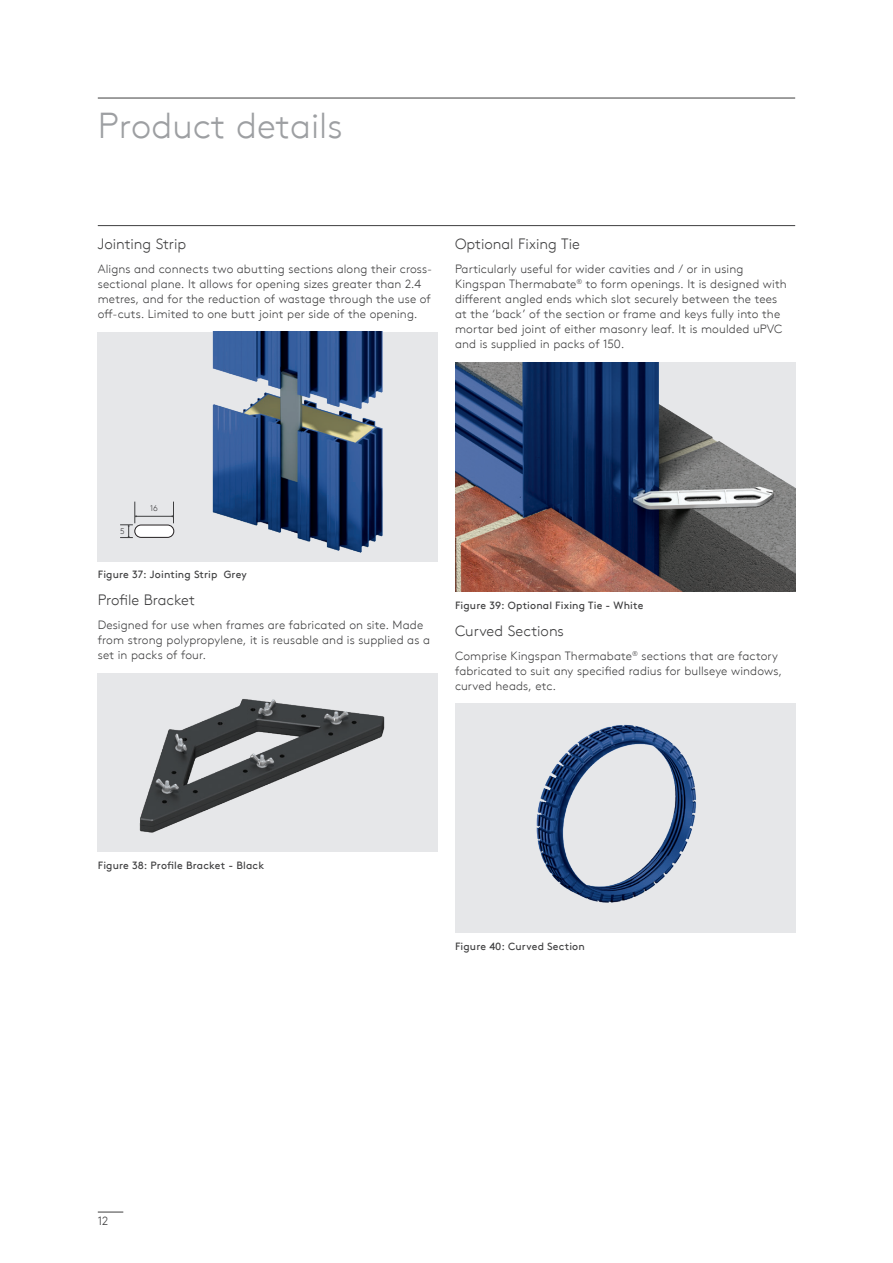
<style>
.page{position:relative;width:893px;height:1263px;background:#fff}
.page>*{position:absolute;margin:0;border:0;box-sizing:border-box;transform-origin:0 0}
.t1{font:300 36px "Kingspan Brown TT";color:#9d9fa2}
.t2{font:300 15px "Kingspan Brown TT";color:#3e3e3f}
.t3{font:300 12px/15px "Kingspan Brown TT";letter-spacing:.01em;color:#3e3e3f}
.t4{font:10.5px "Kingspan Brown TT";letter-spacing:.015em;color:#3e3e3f}
.t5{font:300 8.25px "Kingspan Brown TT";color:#3e3e3f}
</style>
<div class="page">
<svg style="left:98px;top:1212px;width:25px;height:1px"></svg>
<hr style="left:98px;top:225px;width:697px;height:1px;background:#3e3e3f">
<hr style="left:98px;top:98px;width:697px;height:1px;background:#3e3e3f">
<img style="left:455px;top:703px;width:340px;height:230px">
<img style="left:98px;top:332px;width:340px;height:230px">
<img style="left:98px;top:673px;width:340px;height:179px">
<img style="left:455px;top:362px;width:340px;height:230px">
<div style="left:135px;top:525px;width:39px;height:12px;background:#fff;border-radius:6px"></div>
<div style="left:135px;top:525px;width:39px;height:13px;border:1px solid #231f20;border-radius:6px"></div>
<hr style="left:136px;top:516px;width:36px;height:1px;background:#3e3e3f">
<svg style="left:171px;top:502px;width:3px;height:21px"></svg>
<svg style="left:120px;top:502px;width:17px;height:36px"></svg>
<h1 class="t1" style="left:98px;top:99px;width:246px">Product details</h1>
<p class="t2" style="left:98px;top:233px;width:90px">Jointing Strip</p>
<p class="t3" style="left:98px;top:261px;width:336px">Aligns and connects two abutting sections along their cross&shy;sectional plane. It allows for opening sizes greater than 2.4 metres, and for the reduction of wastage through the use of off-cuts. Limited to one butt joint per side of the opening.</p>
<p class="t2" style="left:455px;top:233px;width:127px">Optional Fixing Tie</p>
<p class="t3" style="left:455px;top:261px;width:333px">Particularly useful for wider cavities and / or in using Kingspan Thermabate<sup>®</sup> to form openings. It is designed with different angled ends which slot securely between the tees at the ‘back’ of the section or frame and keys fully into the mortar bed joint of either masonry leaf. It is moulded uPVC and is supplied in packs of 150.</p>
<p class="t5" style="left:120px;top:525px;width:6px">5</p>
<p class="t5" style="left:150px;top:502px;width:9px">16</p>
<p class="t4" style="left:98px;top:567px;width:151px">Figure 37: Jointing Strip Grey</p>
<p class="t2" style="left:98px;top:589px;width:99px">Profile Bracket</p>
<p class="t3" style="left:98px;top:617px;width:334px">Designed for use when frames are fabricated on site. Made from strong polypropylene, it is reusable and is supplied as a set in packs of four.</p>
<p class="t4" style="left:455px;top:597px;width:190px">Figure 39: Optional Fixing Tie - White</p>
<p class="t2" style="left:455px;top:619px;width:110px">Curved Sections</p>
<p class="t3" style="left:455px;top:647px;width:328px">Comprise Kingspan Thermabate<sup>®</sup> sections that are factory fabricated to suit any specified radius for bullseye windows, curved heads, etc.</p>
<p class="t4" style="left:98px;top:857px;width:168px">Figure 38: Profile Bracket - Black</p>
<p class="t4" style="left:455px;top:938px;width:131px">Figure 40: Curved Section</p>
<p class="t3" style="left:98px;top:1213px;width:12px">12</p>
</div>
